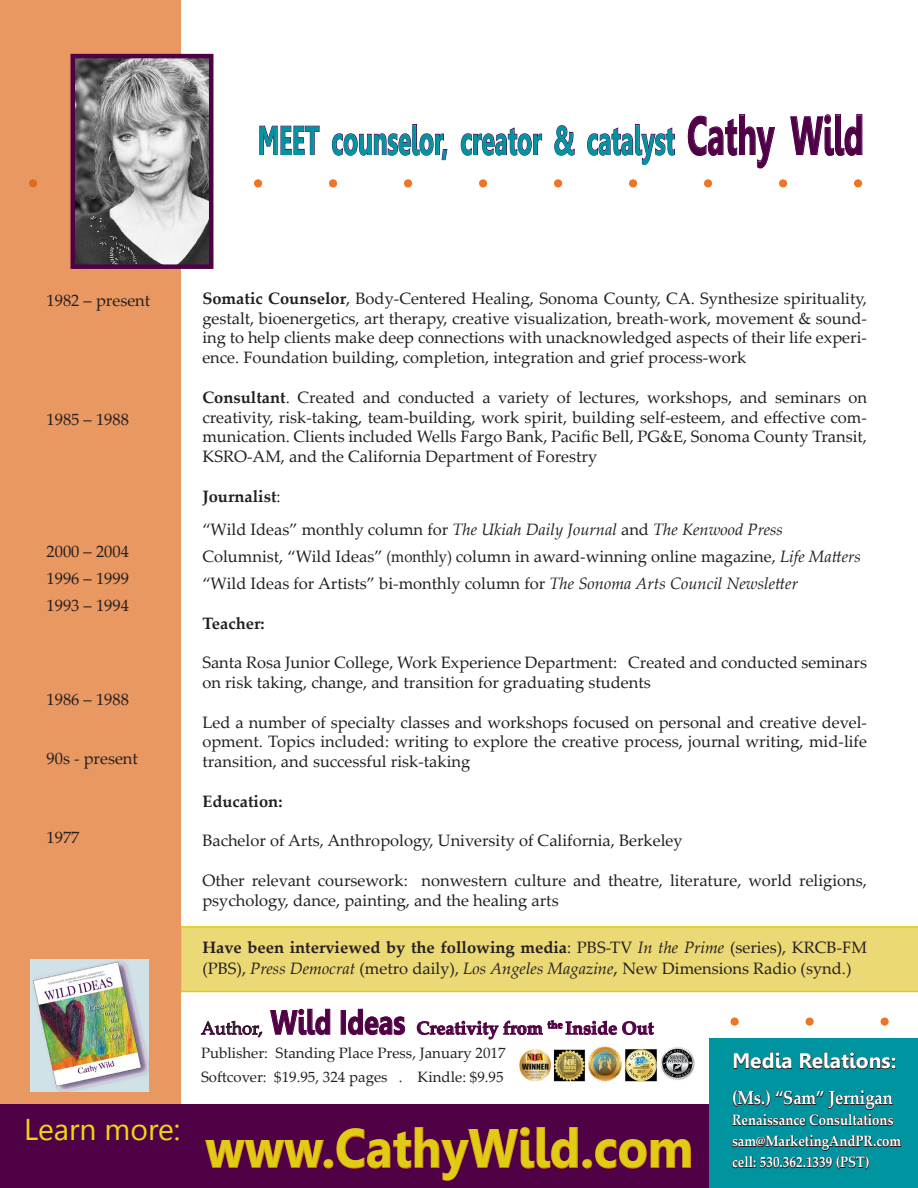
<style>
.page{position:relative;width:918px;height:1188px;background:#fff}
.page>*{position:absolute;margin:0;border:0;box-sizing:border-box;transform-origin:0 0}
.t1{font:75px "Times New Roman";color:#f17424}
.t2{font:75px "Times New Roman";color:#dd6c1f}
.t3{font:700 54px "Gisha";color:#e0cc14;scale:.92 1}
.t4{font:700 40.5px "Gisha";color:#0094a1;scale:.6 1}
.t5{font:30px "Gisha";color:#ecd716}
.t6{font:700 21px "Gisha";color:#fff}
.t7{font:700 18.75px "Palatino Linotype";color:#fff;scale:.88 1}
.t8{font:700 18px "Palatino Linotype";color:#500145}
.t9{font:16.5px/19.8px "Palatino Linotype";color:#231f20;text-align:justify}
.t10{font:italic 16.5px "Palatino Linotype";color:#231f20}
.t11{font:700 16.5px "Palatino Linotype";color:#231f20}
.t12{font:15px "Palatino Linotype";color:#231f20}
.t13{font:700 15px "Palatino Linotype";color:#fff;scale:.88 1}
.s1{font-size:54px;color:#500145}
.s2{font-weight:700}
.s3{font-weight:400}
.s4{font-style:normal}
.s5{font-style:italic}
.s6{font-size:18px}
.s7{font-weight:400;color:#231f20}
.s8{font-family:"Gisha";font-size:33.75px}
</style>
<div class="page">
<div style="left:181px;top:926px;width:737px;height:66px;background:#ebd975"></div>
<div style="left:0;top:0;width:181px;height:1188px;background:#e99862"></div>
<img style="left:30px;top:959px;width:119px;height:133px">
<div style="left:0;top:1104px;width:918px;height:84px;background:#500145"></div>
<svg style="left:205px;top:1127px;width:486px;height:54px"></svg>
<svg style="left:259px;top:125px;width:61px;height:30px"></svg>
<svg style="left:332px;top:124px;width:116px;height:36px"></svg>
<svg style="left:461px;top:127px;width:81px;height:29px"></svg>
<svg style="left:554px;top:125px;width:21px;height:31px"></svg>
<svg style="left:587px;top:124px;width:88px;height:41px"></svg>
<svg style="left:688px;top:114px;width:87px;height:54px"></svg>
<svg style="left:790px;top:114px;width:73px;height:42px"></svg>
<div style="left:710px;top:1038px;width:208px;height:150px;background:#0094a1"></div>
<svg style="left:733px;top:1052px;width:59px;height:17px"></svg>
<svg style="left:799px;top:1052px;width:97px;height:17px"></svg>
<svg style="left:732px;top:1090px;width:162px;height:37px"></svg>
<svg style="left:732px;top:1135px;width:170px;height:35px"></svg>
<img style="left:75px;top:59px;width:133px;height:205px">
<div style="left:70px;top:54px;width:143px;height:215px;border:4px solid #500145"></div>
<svg style="left:201px;top:1020px;width:62px;height:18px"></svg>
<svg style="left:270px;top:1009px;width:61px;height:26px"></svg>
<svg style="left:348px;top:1009px;width:57px;height:26px"></svg>
<svg style="left:417px;top:1020px;width:237px;height:20px"></svg>
<img style="left:519px;top:1046px;width:176px;height:36px">
<p class="t4" style="left:258px;top:117px;width:1012px">MEET counselor, creator &amp; catalyst <span class="s1">Cathy Wild</span></p>
<p class="t2" style="left:42px;top:256px;width:20px;rotate:-180deg">.</p>
<p class="t1" style="left:867px;top:256px;width:770px;rotate:-180deg">. . . . . . . . . . .</p>
<p class="t9" style="left:46px;top:290px;width:105px">1982 – present</p>
<p class="t9" style="left:46px;top:408px;width:84px">1985 – 1988</p>
<p class="t9" style="left:46px;top:541px;width:84px">2000 – 2004</p>
<p class="t9" style="left:46px;top:568px;width:84px">1996 – 1999</p>
<p class="t9" style="left:46px;top:595px;width:84px">1993 – 1994</p>
<p class="t9" style="left:46px;top:688px;width:84px">1986 – 1988</p>
<p class="t9" style="left:46px;top:748px;width:93px">90s - present</p>
<p class="t9" style="left:46px;top:827px;width:34px">1977</p>
<p class="t5" style="left:24px;top:1112px;width:158px">Learn more:</p>
<p class="t9" style="left:202px;top:288px;width:666px"><span class="s2">Somatic Counselor</span>, Body-Centered Healing, Sonoma County, CA. Synthesize spirituality, gestalt, bioenergetics, art therapy, creative visualization, breath-work, movement &amp; sound&shy;ing to help clients make deep connections with unacknowledged aspects of their life experi&shy;ence. Foundation building, completion, integration and grief process-work</p>
<p class="t9" style="left:202px;top:387px;width:666px"><span class="s2">Consultant</span>. Created and conducted a variety of lectures, workshops, and seminars on creativity, risk-taking, team-building, work spirit, building self-esteem, and effective com&shy;munication. Clients included Wells Fargo Bank, Pacific Bell, PG&amp;E, Sonoma County Transit, KSRO-AM, and the California Department of Forestry</p>
<p class="t11" style="left:202px;top:484px;width:80px">Journalist<span class="s3">:</span></p>
<p class="t10" style="left:202px;top:518px;width:582px"><span class="s4">“Wild Ideas” monthly column for</span> The Ukiah Daily Journal <span class="s4">and</span> The Kenwood Press</p>
<p class="t9" style="left:202px;top:546px;width:660px">Columnist, “Wild Ideas” (monthly) column in award-winning online magazine, <span class="s5">Life Matters</span></p>
<p class="t9" style="left:202px;top:573px;width:597px">“Wild Ideas for Artists” bi-monthly column for <span class="s5">The Sonoma Arts Council Newsletter</span></p>
<p class="t11" style="left:202px;top:611px;width:64px">Teacher:</p>
<p class="t9" style="left:202px;top:652px;width:666px">Santa Rosa Junior College, Work Experience Department: Created and conducted seminars on risk taking, change, and transition for graduating students</p>
<p class="t9" style="left:202px;top:712px;width:666px">Led a number of specialty classes and workshops focused on personal and creative devel&shy;opment. Topics included: writing to explore the creative process, journal writing, mid-life transition, and successful risk-taking</p>
<p class="t11" style="left:202px;top:790px;width:82px">Education:</p>
<p class="t9" style="left:202px;top:830px;width:482px">Bachelor of Arts, Anthropology, University of California, Berkeley</p>
<p class="t9" style="left:202px;top:870px;width:666px">Other relevant coursework: nonwestern culture and theatre, literature, world religions, psychology, dance, painting, and the healing arts</p>
<p class="t9" style="left:202px;top:936px;width:666px;line-height:21.6px"><span class="s2">Have been interviewed by the following media</span>: PBS-TV <span class="s5">In the Prime</span> (series), KRCB-FM (PBS), <span class="s5">Press Democrat</span> (metro daily), <span class="s5">Los Angeles Magazine</span><span class="s6">,</span> New Dimensions Radio (synd.)</p>
<p class="t8" style="left:201px;top:1015px;width:454px"><span class="s7">Author,</span> <span class="s8">Wild Ideas</span> Creativity from <sup>the</sup> Inside Out</p>
<p class="t12" style="left:201px;top:1042px;width:306px">Publisher: Standing Place Press, January 2017</p>
<p class="t12" style="left:201px;top:1066px;width:304px">Softcover: $19.95, 324 pages . Kindle: $9.95</p>
<p class="t3" style="left:205px;top:1118px;width:532px">www.CathyWild.com</p>
<p class="t1" style="left:744px;top:1094px;width:20px;rotate:-180deg">.</p>
<p class="t1" style="left:894px;top:1094px;width:95px;rotate:-180deg">. .</p>
<p class="t6" style="left:732px;top:1049px;width:166px">Media Relations:</p>
<p class="t7" style="left:732px;top:1085px;width:184px">(Ms.) “Sam” Jernigan</p>
<p class="t13" style="left:732px;top:1110px;width:185px">Renaissance Consultations</p>
<p class="t13" style="left:732px;top:1131px;width:194px">sam@MarketingAndPR.com</p>
<p class="t13" style="left:732px;top:1152px;width:158px">cell: 530.362.1339 (PST)</p>
</div>
